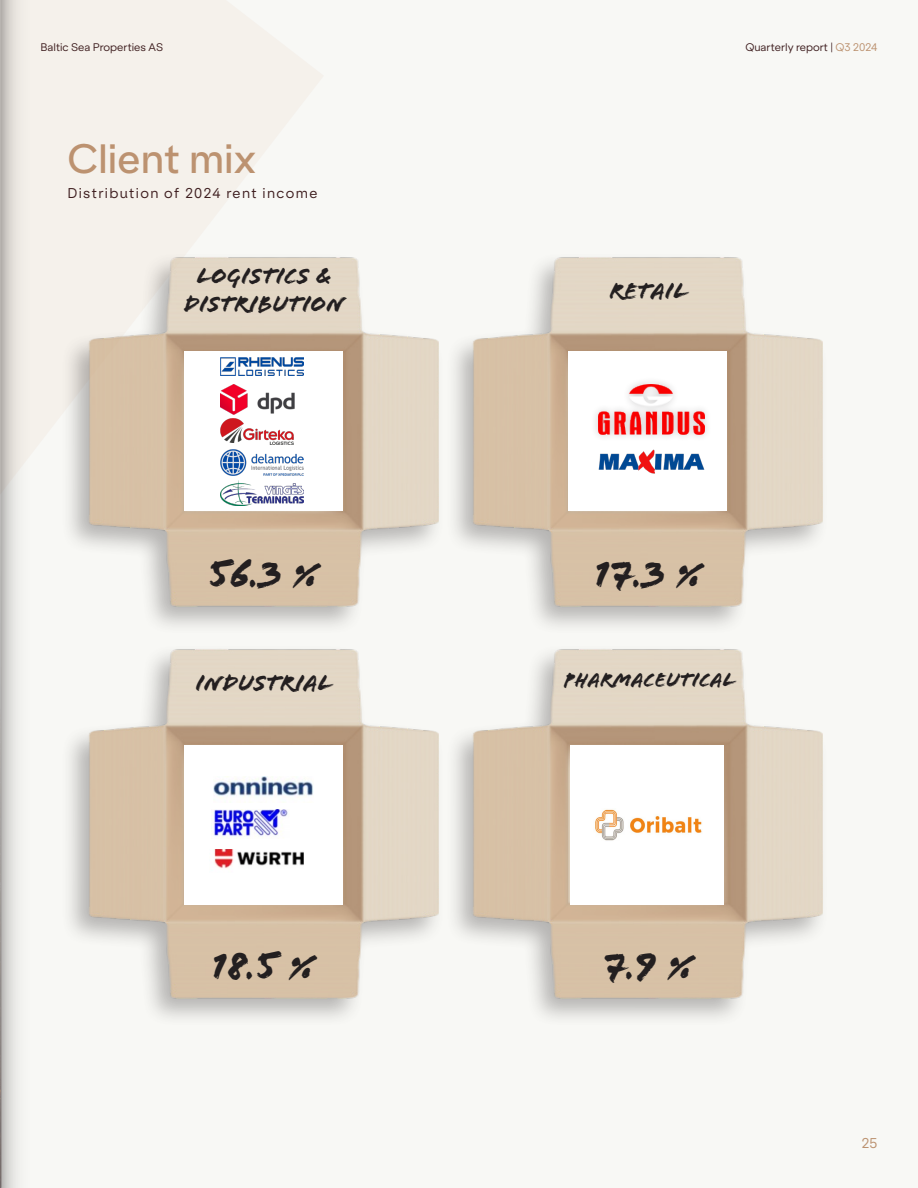
<style>
.page{position:relative;width:918px;height:1188px;background:#f8f8f5}
.page>*{position:absolute;margin:0;border:0;box-sizing:border-box;transform-origin:0 0}
.Headline{font:39px "Flood Std";color:#231f20}
.Headline-2{font:500 39px "Klarheit Kurrent";color:#bc9270}
.Headline-3{font:24px/28.8px "Flood Std";color:#231f20;text-align:center}
.Headline-4{font:21px "Flood Std";color:#231f20}
.Margin{font:13.5px "Klarheit Kurrent";letter-spacing:.1em;color:#3e1e1f}
.t1{font:13.5px "Klarheit Grotesk";color:#bc9270}
.t2{font:10.5px "Klarheit Grotesk";color:#3e1e1f}
.s1{color:#bc9270}
</style>
<div class="page">
<img style="left:51px;top:649px;width:374px;height:385px">
<img style="left:425px;top:649px;width:398px;height:369px">
<img style="left:454px;top:257px;width:369px;height:369px">
<img style="left:51px;top:257px;width:387px;height:385px">
<div style="left:570px;top:745px;width:154px;height:160px;background:#fff"></div>
<img style="left:595px;top:809px;width:107px;height:32px">
<div style="left:184px;top:745px;width:159px;height:160px;background:#fff"></div>
<div style="left:568px;top:351px;width:158px;height:160px;background:#fff"></div>
<img style="left:599px;top:450px;width:105px;height:24px">
<div style="left:185px;top:351px;width:158px;height:160px;background:#fff"></div>
<img style="left:221px;top:450px;width:82px;height:25px">
<img style="left:221px;top:419px;width:72px;height:26px">
<img style="left:221px;top:480px;width:82px;height:26px">
<img style="left:221px;top:358px;width:82px;height:17px">
<div style="left:591px;top:376px;width:121px;height:67px;background:#231f20;opacity:.25"></div>
<img style="left:599px;top:385px;width:105px;height:50px">
<img style="left:221px;top:384px;width:74px;height:31px">
<hr style="left:0;top:0;width:1px;height:1188px;background:#231f20">
<svg style="left:1px;top:0;width:50px;height:1188px"></svg>
<img style="left:213px;top:777px;width:101px;height:21px">
<img style="left:211px;top:809px;width:77px;height:28px">
<img style="left:214px;top:849px;width:90px;height:20px">
<p class="t2" style="left:40px;top:38px;width:124px">Baltic Sea Properties AS</p>
<p class="t2" style="left:745px;top:38px;width:134px">Quarterly report | <span class="s1">Q3 2024</span></p>
<p class="Headline-2" style="left:68px;top:126px;width:190px">Client mix</p>
<p class="Margin" style="left:68px;top:182px;width:251px">Distribution of 2024 rent income</p>
<p class="Headline-3" style="left:184px;top:261px;width:162px">LOGISTICS &amp;<br>DISTRIBUTION</p>
<p class="Headline" style="left:208px;top:551px;width:113px">56.3 %</p>
<p class="Headline-3" style="left:196px;top:669px;width:138px">INDUSTRIAL</p>
<p class="Headline" style="left:212px;top:943px;width:105px">18.5 %</p>
<p class="Headline-3" style="left:610px;top:277px;width:80px">RETAIL</p>
<p class="Headline" style="left:594px;top:551px;width:110px">17.3 %</p>
<p class="Headline-4" style="left:564px;top:668px;width:173px">PHARMACEUTICAL</p>
<p class="Headline" style="left:603px;top:943px;width:93px">7.9 %</p>
<p class="t1" style="left:862px;top:1132px;width:17px">25</p>
</div>
